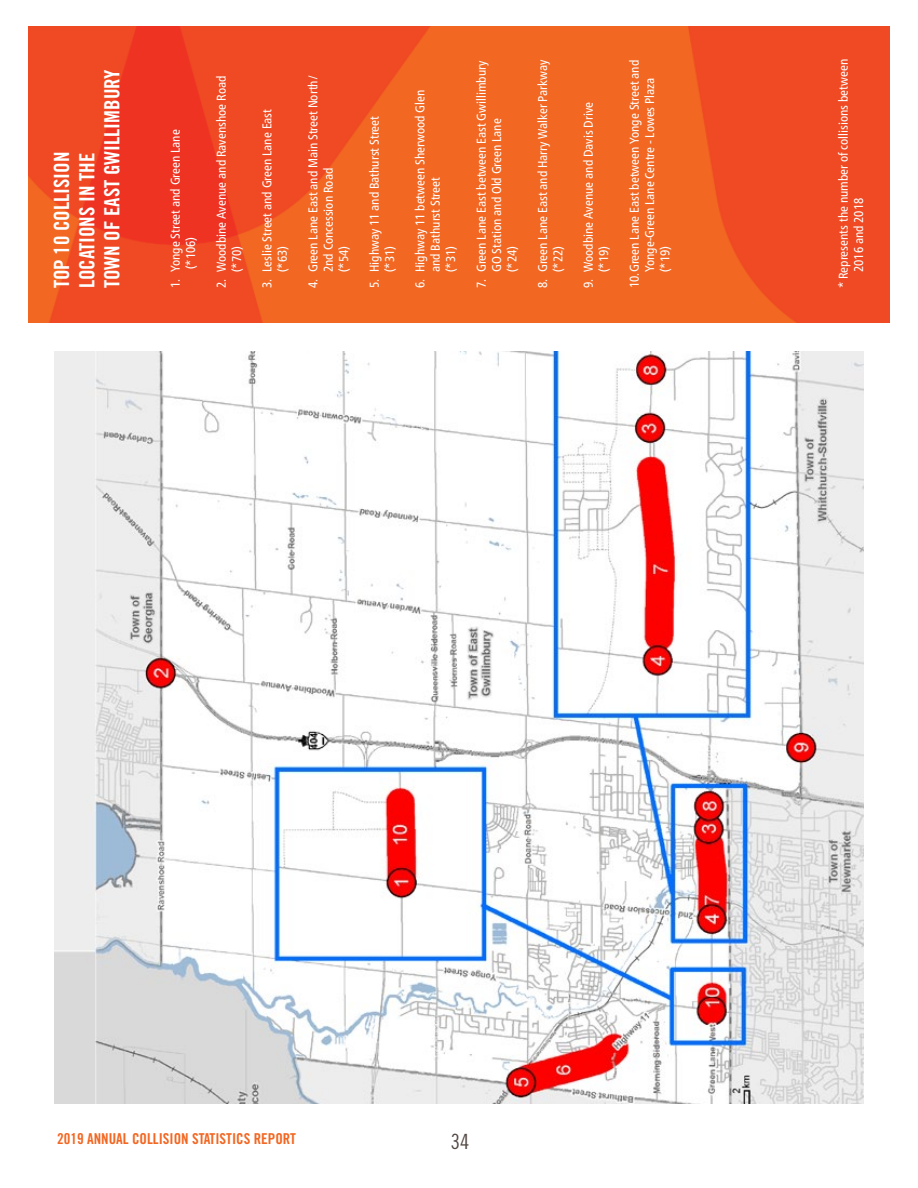
<style>
.page{position:relative;width:918px;height:1188px;background:#fff}
.page>*{position:absolute;margin:0;border:0;box-sizing:border-box;transform-origin:0 0}
.t1{font:21px/25.2px "Trade Gothic LT Pro Bd Cn 20";color:#fff}
.t2{font:21px "Trade Gothic LT Pro Cn 18";color:#524743}
.t3{font:15px "Trade Gothic LT Pro Bd Cn 20";color:#f26722}
.t4{font:condensed 12.75px/15.3px "Frutiger Neue LT Pro";color:#fff}
</style>
<div class="page">
<img style="left:28px;top:26px;width:862px;height:297px">
<img style="left:54px;top:352px;width:810px;height:752px">
<h2 class="t1" style="left:49px;top:288px;width:220px;rotate:-90deg">TOP 10 COLLISION<br>LOCATIONS IN THE<br>TOWN OF EAST GWILLIMBURY</h2>
<p class="t4" style="left:168px;top:269px;width:142px;text-indent:-19px;rotate:-90deg">1. Yonge Street and Green Lane (*106)</p>
<p class="t4" style="left:214px;top:272px;width:198px;text-indent:-16px;rotate:-90deg">2. Woodbine Avenue and Ravenshoe Road (*70)</p>
<p class="t4" style="left:260px;top:272px;width:165px;text-indent:-16px;rotate:-90deg">3. Leslie Street and Green Lane East (*63)</p>
<p class="t4" style="left:305px;top:272px;width:198px;text-indent:-16px;rotate:-90deg">4. Green Lane East and Main Street North/<br>2nd Concession Road<br>(*54)</p>
<p class="t4" style="left:367px;top:272px;width:158px;text-indent:-16px;rotate:-90deg">5. Highway 11 and Bathurst Street (*31)</p>
<p class="t4" style="left:413px;top:272px;width:184px;text-indent:-16px;rotate:-90deg">6. Highway 11 between Sherwood Glen and Bathurst Street<br>(*31)</p>
<p class="t4" style="left:474px;top:272px;width:213px;text-indent:-16px;rotate:-90deg">7. Green Lane East between East Gwillimbury<br>GO Station and Old Green Lane<br>(*24)</p>
<p class="t4" style="left:535px;top:272px;width:214px;text-indent:-16px;rotate:-90deg">8. Green Lane East and Harry Walker Parkway (*22)</p>
<p class="t4" style="left:581px;top:272px;width:172px;text-indent:-16px;rotate:-90deg">9. Woodbine Avenue and Davis Drive (*19)</p>
<p class="t4" style="left:627px;top:272px;width:214px;text-indent:-16px;rotate:-90deg">10.Green Lane East between Yonge Street and<br>Yonge-Green Lane Centre - Lowes Plaza (*19)</p>
<p class="t4" style="left:836px;top:272px;width:215px;text-indent:-16px;rotate:-90deg">* Represents the number of collisions between<br>2016 and 2018</p>
<p class="t3" style="left:57px;top:1130px;width:240px">2019 ANNUAL COLLISION STATISTICS REPORT</p>
<h1 class="t2" style="left:451px;top:1129px;width:20px">34</h1>
</div>
